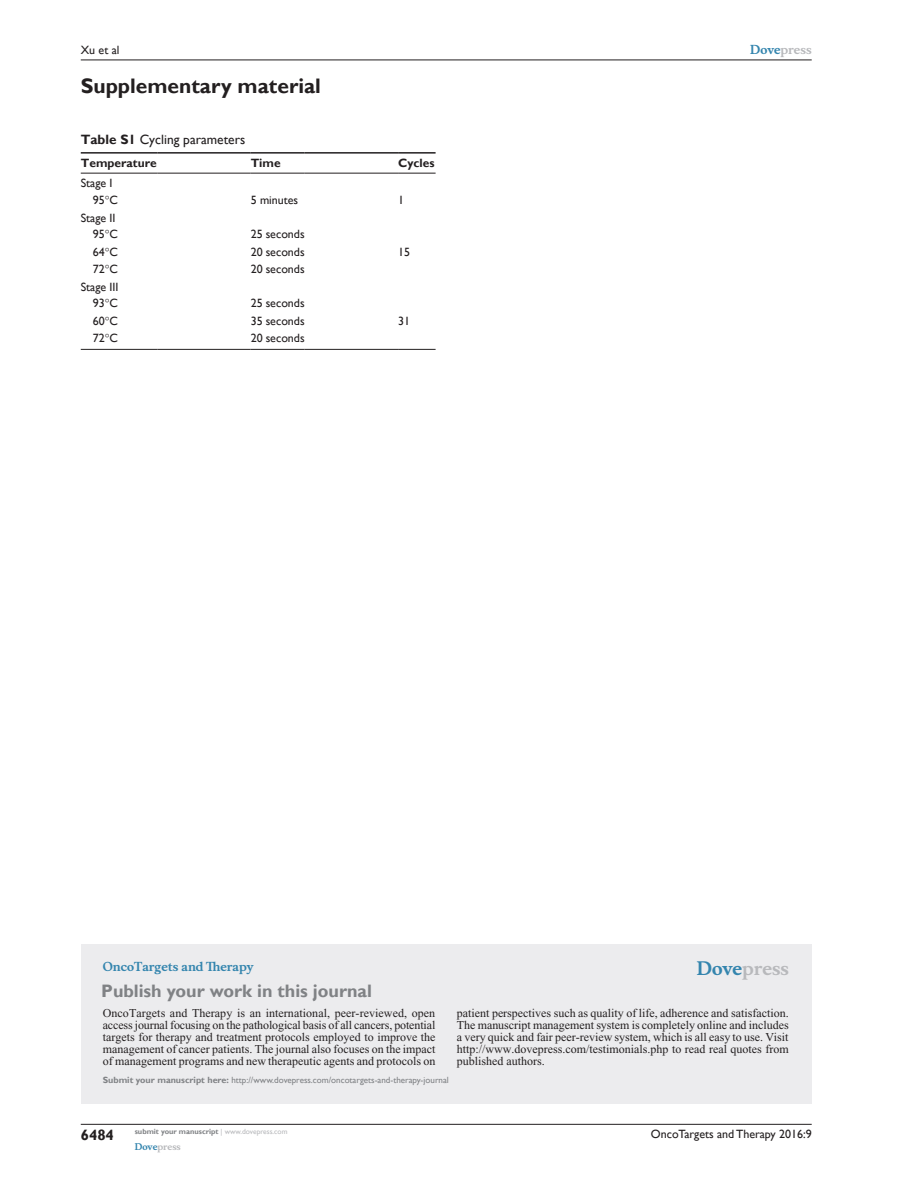
<style>
.page{position:relative;width:918px;height:1188px;background:#fff}
.page>*{position:absolute;margin:0;border:0;box-sizing:border-box;transform-origin:0 0}
.t1{font:700 21px "Gill Sans";color:#231f20}
.PromBx-H1{font:700 18px "Gill Sans";color:#808285}
.PromBx-Brand{font:700 18px "Musee";color:#b8b9bc}
.t2{font:700 15px "Gill Sans";color:#231f20}
.TN_TT{font:13.5px "Gill Sans";color:#231f20}
.PromBx-Tx{font:12px/12px "Times New Roman";color:#231f20;text-align:justify}
.TB{font:12px "Gill Sans";color:#231f20}
.PromBx-JrnlName{font:700 12px "Musee";color:#3485ae}
.TCH{font:700 12px "Gill Sans";color:#231f20}
.TB-indent1{font:12px "Gill Sans";color:#231f20}
.t3{font:700 12px "Musee";color:#b8b9bc}
.PromBx-SubmitMssWebA{font:9px "Gill Sans";color:#808285}
.t4{font:700 9px "Musee";color:#b8b9bc}
.t5{font:700 7.5px "Gill Sans";color:#808285}
.s1{font-weight:700}
.s2{color:#3485ae}
.s3{font-weight:400;color:#b8b9bc}
</style>
<div class="page">
<div style="left:81px;top:944px;width:731px;height:159px;background:#ececee"></div>
<hr style="left:81px;top:1124px;width:731px;height:1px;background:#231f20">
<hr style="left:81px;top:60px;width:731px;height:1px;background:#231f20">
<hr style="left:81px;top:152px;width:76px;height:2px;background:#231f20">
<hr style="left:157px;top:152px;width:94px;height:2px;background:#231f20">
<hr style="left:251px;top:152px;width:54px;height:2px;background:#231f20">
<hr style="left:305px;top:152px;width:93px;height:2px;background:#231f20">
<hr style="left:398px;top:152px;width:38px;height:2px;background:#231f20">
<hr style="left:81px;top:173px;width:76px;height:1px;background:#231f20">
<hr style="left:157px;top:173px;width:94px;height:1px;background:#231f20">
<hr style="left:251px;top:173px;width:54px;height:1px;background:#231f20">
<hr style="left:305px;top:173px;width:93px;height:1px;background:#231f20">
<hr style="left:398px;top:173px;width:38px;height:1px;background:#231f20">
<hr style="left:81px;top:349px;width:76px;height:1px;background:#231f20">
<hr style="left:157px;top:349px;width:94px;height:1px;background:#231f20">
<hr style="left:251px;top:349px;width:54px;height:1px;background:#231f20">
<hr style="left:305px;top:349px;width:93px;height:1px;background:#231f20">
<hr style="left:398px;top:349px;width:38px;height:1px;background:#231f20">
<p class="TB" style="left:81px;top:43px;width:40px">Xu et al</p>
<h1 class="t1" style="left:81px;top:73px;width:242px">Supplementary material</h1>
<p class="TN_TT" style="left:81px;top:131px;width:166px"><span class="s1">Table S1</span> Cycling parameters</p>
<p class="TCH" style="left:81px;top:156px;width:77px">Temperature</p>
<p class="TCH" style="left:251px;top:156px;width:31px">Time</p>
<p class="TCH" style="left:398px;top:156px;width:38px">Cycles</p>
<p class="TB" style="left:81px;top:176px;width:31px">Stage I</p>
<p class="TB-indent1" style="left:93px;top:193px;width:26px">95 C</p>
<p class="TB" style="left:251px;top:193px;width:49px">5 minutes</p>
<p class="TB" style="left:398px;top:193px;width:7px">1</p>
<p class="TB" style="left:81px;top:211px;width:32px">Stage II</p>
<p class="TB-indent1" style="left:93px;top:227px;width:26px">95 C</p>
<p class="TB" style="left:251px;top:227px;width:56px">25 seconds</p>
<p class="TB-indent1" style="left:93px;top:245px;width:26px">64 C</p>
<p class="TB" style="left:251px;top:245px;width:56px">20 seconds</p>
<p class="TB" style="left:398px;top:245px;width:13px">15</p>
<p class="TB-indent1" style="left:93px;top:262px;width:26px">72 C</p>
<p class="TB" style="left:251px;top:262px;width:56px">20 seconds</p>
<p class="TB" style="left:81px;top:280px;width:33px">Stage III</p>
<p class="TB-indent1" style="left:93px;top:296px;width:26px">93 C</p>
<p class="TB" style="left:251px;top:296px;width:56px">25 seconds</p>
<p class="TB-indent1" style="left:93px;top:314px;width:26px">60 C</p>
<p class="TB" style="left:251px;top:314px;width:56px">35 seconds</p>
<p class="TB" style="left:398px;top:314px;width:13px">31</p>
<p class="TB-indent1" style="left:93px;top:331px;width:26px">72 C</p>
<p class="TB" style="left:251px;top:331px;width:56px">20 seconds</p>
<p class="PromBx-JrnlName" style="left:103px;top:959px;width:152px">OncoTargets and Therapy</p>
<p class="PromBx-H1" style="left:101px;top:980px;width:272px">Publish your work in this journal</p>
<p class="t3" style="left:750px;top:43px;width:63px"><span class="s2">Dove</span>press</p>
<p class="PromBx-Brand" style="left:697px;top:958px;width:94px"><span class="s2">Dove</span>press</p>
<p class="PromBx-Tx" style="left:103px;top:1007px;width:334px">OncoTargets and Therapy is an international, peer-reviewed, open access journal focusing on the pathological basis of all cancers, potential targets for therapy and treatment protocols employed to improve the management of cancer patients. The journal also focuses on the impact of management programs and new therapeutic agents and protocols on</p>
<p class="PromBx-Tx" style="left:457px;top:1007px;width:333px">patient perspectives such as quality of life, adherence and satisfaction.<br>The manuscript management system is completely online and includes a very quick and fair peer-review system, which is all easy to use. Visit http://www.dovepress.com/testimonials.php to read real quotes from published authors.</p>
<p class="PromBx-SubmitMssWebA" style="left:103px;top:1075px;width:348px"><span class="s1">Submit your manuscript here:</span> http://www.dovepress.com/oncotargets-and-therapy-journal</p>
<p class="t2" style="left:81px;top:1126px;width:35px">6484</p>
<p class="t5" style="left:135px;top:1127px;width:154px">submit your manuscript <span class="s3">| www.dovepress.com</span></p>
<p class="t4" style="left:135px;top:1141px;width:48px"><span class="s2">Dove</span>press</p>
<p class="TB" style="left:651px;top:1127px;width:162px">OncoTargets and Therapy 2016:9</p>
</div>
